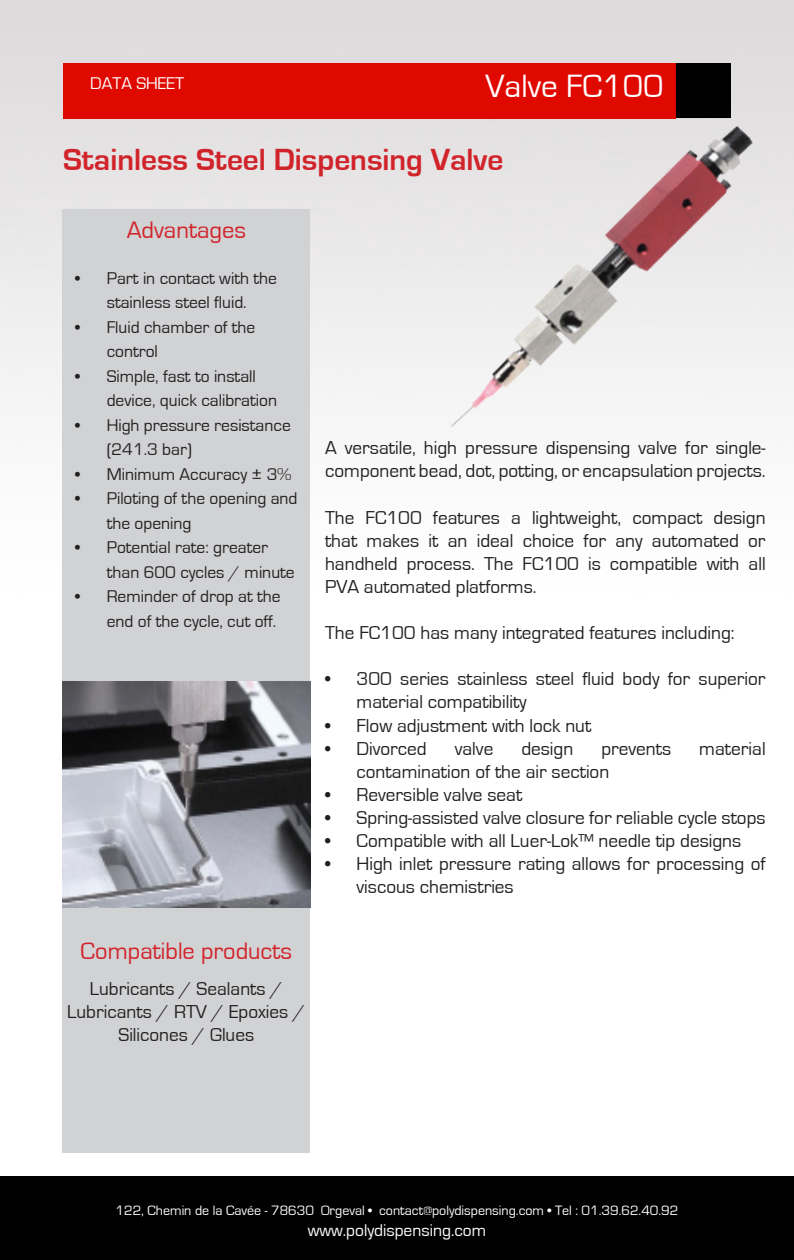
<style>
.page{position:relative;width:794px;height:1260px;background:#fff}
.page>*{position:absolute;margin:0;border:0;box-sizing:border-box;transform-origin:0 0}
.t1{font:33.25px "Eurostile";color:#fff}
.t2{font:700 31.5px "Eurostile";color:#d1232a}
.t3{font:24.5px "Eurostile";color:#d1232a}
.t4{font:19.25px/23.1px "Eurostile";color:#231f20}
.t5{font:17.5px/24.5px "Eurostile";color:#231f20}
.t6{font:17.5px "Eurostile";color:#fff}
.t7{font:14px "Eurostile";color:#fff}
</style>
<div class="page">
<img style="left:0;top:0;width:794px;height:1177px">
<div style="left:63px;top:63px;width:613px;height:55px;background:#df0900"></div>
<div style="left:0;top:1177px;width:794px;height:83px;background:#000"></div>
<div style="left:62px;top:210px;width:248px;height:943px;background:#d1d2d4"></div>
<img style="left:428px;top:40px;width:358px;height:476px">
<img style="left:62px;top:681px;width:248px;height:227px">
<p class="t6" style="left:90px;top:74px;width:96px">DATA SHEET</p>
<p class="t1" style="left:485px;top:68px;width:179px">Valve FC100</p>
<p class="t2" style="left:63px;top:142px;width:442px">Stainless Steel Dispensing Valve</p>
<p class="t3" style="left:127px;top:217px;width:121px">Advantages</p>
<p class="t5" style="left:75px;top:266px;width:203px;text-align:center">• Part in contact with the stainless steel fluid.</p>
<p class="t5" style="left:107px;top:315px;width:150px;text-indent:-32px">• Fluid chamber of the control</p>
<p class="t5" style="left:107px;top:364px;width:172px;text-indent:-32px">• Simple, fast to install device, quick calibration</p>
<p class="t5" style="left:107px;top:413px;width:186px;text-indent:-32px">• High pressure resistance (241.3 bar)</p>
<p class="t5" style="left:75px;top:462px;width:217px">• Minimum Accuracy ± 3%</p>
<p class="t5" style="left:107px;top:487px;width:192px;text-indent:-32px">• Piloting of the opening and the opening</p>
<p class="t5" style="left:107px;top:536px;width:189px;text-indent:-32px">• Potential rate: greater than 600 cycles / minute</p>
<p class="t5" style="left:75px;top:585px;width:207px;text-align:right">• Reminder of drop at the end of the cycle, cut off.</p>
<p class="t3" style="left:81px;top:938px;width:213px">Compatible products</p>
<p class="t4" style="left:67px;top:977px;width:240px;text-align:center">Lubricants / Sealants /<br>Lubricants / RTV / Epoxies /<br>Silicones / Glues</p>
<p class="t4" style="left:325px;top:437px;width:442px">A versatile, high pressure dispensing valve for single&shy;component bead, dot, potting, or encapsulation projects.</p>
<p class="t4" style="left:325px;top:506px;width:442px;text-align:justify">The FC100 features a lightweight, compact design that makes it an ideal choice for any automated or handheld process. The FC100 is compatible with all PVA automated platforms.</p>
<p class="t4" style="left:325px;top:622px;width:411px">The FC100 has many integrated features including:</p>
<p class="t4" style="left:356px;top:668px;width:410px;text-indent:-32px">• 300 series stainless steel fluid body for superior material compatibility</p>
<p class="t4" style="left:325px;top:714px;width:268px">• Flow adjustment with lock nut</p>
<p class="t4" style="left:325px;top:737px;width:103px">• Divorced</p>
<p class="t4" style="left:455px;top:737px;width:40px">valve</p>
<p class="t4" style="left:521px;top:737px;width:53px">design</p>
<p class="t4" style="left:601px;top:737px;width:71px">prevents</p>
<p class="t4" style="left:699px;top:737px;width:68px">material</p>
<p class="t4" style="left:356px;top:760px;width:254px">contamination of the air section</p>
<p class="t4" style="left:325px;top:783px;width:199px">• Reversible valve seat</p>
<p class="t4" style="left:325px;top:806px;width:442px">• Spring-assisted valve closure for reliable cycle stops</p>
<p class="t4" style="left:325px;top:830px;width:418px">• Compatible with all Luer-Lok™ needle tip designs</p>
<p class="t4" style="left:356px;top:853px;width:410px;text-indent:-32px">• High inlet pressure rating allows for processing of viscous chemistries</p>
<p class="t7" style="left:115px;top:1203px;width:564px">122, Chemin de la Cavée - 78630 Orgeval • contact@polydispensing.com • Tel : 01.39.62.40.92</p>
<p class="t6" style="left:308px;top:1221px;width:180px">www.polydispensing.com</p>
</div>
